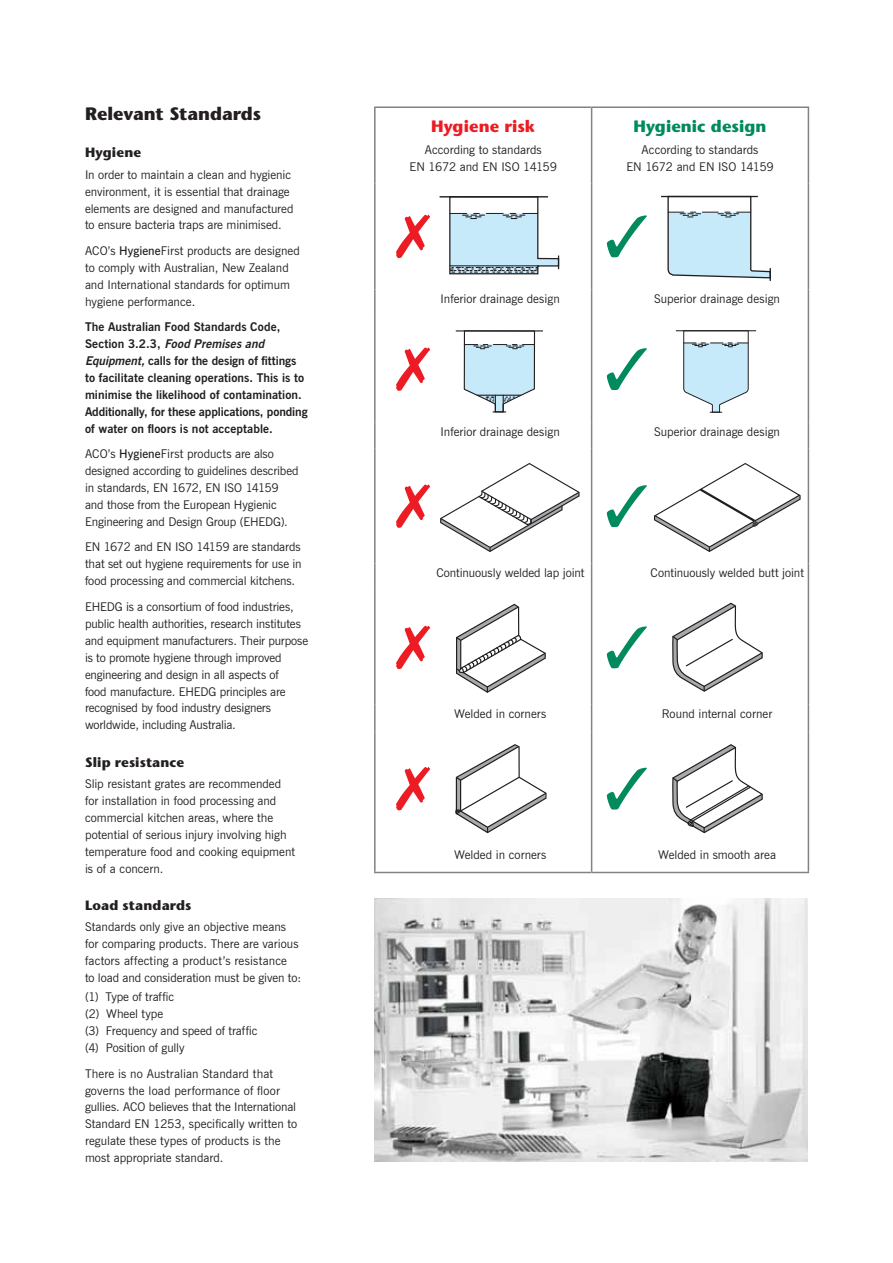
<style>
.page{position:relative;width:893px;height:1263px;background:#fff}
.page>*{position:absolute;margin:0;border:0;box-sizing:border-box;transform-origin:0 0}
.t1{font:700 18px "Stone Sans";color:#231f20}
.t2{font:700 16.5px "Stone Sans";letter-spacing:.005em;color:#008a5e}
.t3{font:700 16.5px "Stone Sans";letter-spacing:.005em;color:#ed1c24}
.t4{font:700 13.5px "Stone Sans";letter-spacing:.005em;color:#231f20}
.t5{font:12px/17px "News Gothic BT";color:#231f20}
.t6{font:700 12px/17px "News Gothic BT";color:#231f20}
.s1{font-weight:600}
.s2{font-style:italic}
</style>
<div class="page">
<hr style="left:374px;top:108px;width:2px;height:75px;background:#808285">
<hr style="left:374px;top:107px;width:56px;height:1px;background:#808285">
<hr style="left:430px;top:107px;width:162px;height:1px;background:#808285">
<hr style="left:591px;top:108px;width:1px;height:75px;background:#808285">
<hr style="left:592px;top:107px;width:55px;height:1px;background:#808285">
<hr style="left:647px;top:107px;width:162px;height:1px;background:#808285">
<hr style="left:808px;top:108px;width:1px;height:75px;background:#808285">
<hr style="left:374px;top:183px;width:2px;height:107px;background:#808285">
<hr style="left:374px;top:290px;width:2px;height:26px;background:#808285">
<hr style="left:374px;top:316px;width:2px;height:106px;background:#808285">
<hr style="left:374px;top:422px;width:2px;height:27px;background:#808285">
<hr style="left:374px;top:449px;width:2px;height:115px;background:#808285">
<hr style="left:374px;top:564px;width:2px;height:26px;background:#808285">
<hr style="left:374px;top:590px;width:2px;height:115px;background:#808285">
<hr style="left:374px;top:705px;width:2px;height:26px;background:#808285">
<hr style="left:374px;top:731px;width:2px;height:115px;background:#808285">
<hr style="left:591px;top:183px;width:1px;height:107px;background:#808285">
<svg style="left:591px;top:290px;width:1px;height:26px"></svg>
<hr style="left:591px;top:316px;width:1px;height:106px;background:#808285">
<svg style="left:591px;top:422px;width:1px;height:27px"></svg>
<hr style="left:591px;top:449px;width:1px;height:115px;background:#808285">
<svg style="left:591px;top:564px;width:1px;height:26px"></svg>
<hr style="left:591px;top:590px;width:1px;height:115px;background:#808285">
<svg style="left:591px;top:705px;width:1px;height:26px"></svg>
<hr style="left:591px;top:731px;width:1px;height:115px;background:#808285">
<hr style="left:808px;top:183px;width:1px;height:107px;background:#808285">
<svg style="left:808px;top:290px;width:1px;height:26px"></svg>
<hr style="left:808px;top:316px;width:1px;height:106px;background:#808285">
<svg style="left:808px;top:422px;width:1px;height:27px"></svg>
<hr style="left:808px;top:449px;width:1px;height:115px;background:#808285">
<svg style="left:808px;top:564px;width:1px;height:26px"></svg>
<hr style="left:808px;top:590px;width:1px;height:115px;background:#808285">
<svg style="left:808px;top:705px;width:1px;height:26px"></svg>
<hr style="left:808px;top:731px;width:1px;height:115px;background:#808285">
<hr style="left:374px;top:846px;width:2px;height:26px;background:#808285">
<hr style="left:374px;top:872px;width:56px;height:1px;background:#808285">
<hr style="left:430px;top:872px;width:162px;height:1px;background:#808285">
<svg style="left:591px;top:846px;width:1px;height:26px"></svg>
<hr style="left:592px;top:872px;width:55px;height:1px;background:#808285">
<svg style="left:808px;top:846px;width:1px;height:26px"></svg>
<hr style="left:647px;top:872px;width:162px;height:1px;background:#808285">
<svg style="left:396px;top:215px;width:34px;height:43px"></svg>
<hr style="left:440px;top:196px;width:108px;height:2px;background:#221e1f">
<svg style="left:449px;top:196px;width:110px;height:79px"></svg>
<svg style="left:607px;top:215px;width:40px;height:42px"></svg>
<svg style="left:667px;top:195px;width:104px;height:86px"></svg>
<hr style="left:661px;top:196px;width:97px;height:1px;background:#221e1f">
<svg style="left:396px;top:347px;width:34px;height:44px"></svg>
<hr style="left:456px;top:330px;width:87px;height:2px;background:#221e1f">
<svg style="left:463px;top:330px;width:73px;height:83px"></svg>
<svg style="left:607px;top:348px;width:40px;height:42px"></svg>
<hr style="left:676px;top:330px;width:80px;height:1px;background:#221e1f">
<svg style="left:683px;top:330px;width:66px;height:83px"></svg>
<svg style="left:396px;top:484px;width:34px;height:44px"></svg>
<svg style="left:440px;top:463px;width:140px;height:89px"></svg>
<svg style="left:607px;top:485px;width:40px;height:42px"></svg>
<svg style="left:654px;top:463px;width:147px;height:89px"></svg>
<svg style="left:396px;top:626px;width:34px;height:43px"></svg>
<svg style="left:456px;top:604px;width:90px;height:89px"></svg>
<svg style="left:607px;top:626px;width:40px;height:42px"></svg>
<svg style="left:672px;top:603px;width:91px;height:89px"></svg>
<svg style="left:396px;top:767px;width:34px;height:43px"></svg>
<svg style="left:455px;top:744px;width:92px;height:89px"></svg>
<svg style="left:607px;top:768px;width:40px;height:42px"></svg>
<svg style="left:672px;top:744px;width:91px;height:89px"></svg>
<img style="left:374px;top:899px;width:434px;height:263px">
<h1 class="t1" style="left:85px;top:107px;width:178px">Relevant Standards</h1>
<p class="t4" style="left:85px;top:148px;width:58px">Hygiene</p>
<p class="t5" style="left:85px;top:167px;width:210px">In order to maintain a clean and hygienic environment, it is essential that drainage elements are designed and manufactured to ensure bacteria traps are minimised.</p>
<p class="t5" style="left:85px;top:243px;width:216px">ACO’s <span class="s1">Hygiene</span>First products are designed to comply with Australian, New Zealand and International standards for optimum hygiene performance.</p>
<p class="t6" style="left:85px;top:319px;width:224px">The Australian Food Standards Code,<br>S e c t i o n 3 . 2 . 3 , <span class="s2">Food Premises and Equipment,</span> calls for the design of fittings to facilitate cleaning operations. This is to minimise the likelihood of contamination.<br>Additionally, for these applications, ponding of water on floors is not acceptable.</p>
<p class="t5" style="left:85px;top:447px;width:215px">ACO’s <span class="s1">Hygiene</span>First products are also designed according to guidelines described in standards, EN 1672, EN ISO 14159 and those from the European Hygienic Engineering and Design Group (EHEDG).</p>
<p class="t5" style="left:85px;top:540px;width:218px;text-align:justify">EN 1672 and EN ISO 14159 are standards that set out hygiene requirements for use in food processing and commercial kitchens.</p>
<p class="t5" style="left:85px;top:599px;width:225px">EHEDG is a consortium of food industries, public health authorities, research institutes and equipment manufacturers. Their purpose is to promote hygiene through improved engineering and design in all aspects of<br>food manufacture. EHEDG principles are recognised by food industry designers worldwide, including Australia.</p>
<p class="t4" style="left:85px;top:757px;width:101px">Slip resistance</p>
<p class="t5" style="left:85px;top:776px;width:212px">Slip resistant grates are recommended for installation in food processing and commercial kitchen areas, where the potential of serious injury involving high temperature food and cooking equipment is of a concern.</p>
<p class="t4" style="left:85px;top:900px;width:108px">Load standards</p>
<p class="t5" style="left:85px;top:920px;width:217px">Standards only give an objective means for comparing products. There are various factors affecting a product’s resistance<br>to load and consideration must be given to:</p>
<p class="t5" style="left:85px;top:990px;width:174px">(1) Type of traffic<br>(2) Wheel type<br>(3) Frequency and speed of traffic (4) Position of gully</p>
<p class="t5" style="left:85px;top:1066px;width:214px">There is no Australian Standard that governs the load performance of floor gullies. ACO believes that the International Standard EN 1253, specifically written to regulate these types of products is the most appropriate standard.</p>
<h2 class="t3" style="left:431px;top:120px;width:106px">Hygiene risk</h2>
<p class="t5" style="left:409px;top:142px;width:149px;text-align:center">According to standards<br>EN 1672 and EN ISO 14159</p>
<h2 class="t2" style="left:633px;top:120px;width:135px">Hygienic design</h2>
<p class="t5" style="left:626px;top:142px;width:149px;text-align:center">According to standards<br>EN 1672 and EN ISO 14159</p>
<p class="t5" style="left:441px;top:291px;width:121px">Inferior drainage design</p>
<p class="t5" style="left:654px;top:291px;width:127px">Superior drainage design</p>
<p class="t5" style="left:441px;top:424px;width:121px">Inferior drainage design</p>
<p class="t5" style="left:654px;top:424px;width:127px">Superior drainage design</p>
<p class="t5" style="left:436px;top:565px;width:150px">Continuously welded lap joint</p>
<p class="t5" style="left:650px;top:565px;width:155px">Continuously welded butt joint</p>
<p class="t5" style="left:454px;top:706px;width:94px">Welded in corners</p>
<p class="t5" style="left:662px;top:706px;width:112px">Round internal corner</p>
<p class="t5" style="left:454px;top:848px;width:94px">Welded in corners</p>
<p class="t5" style="left:658px;top:848px;width:119px">Welded in smooth area</p>
</div>
